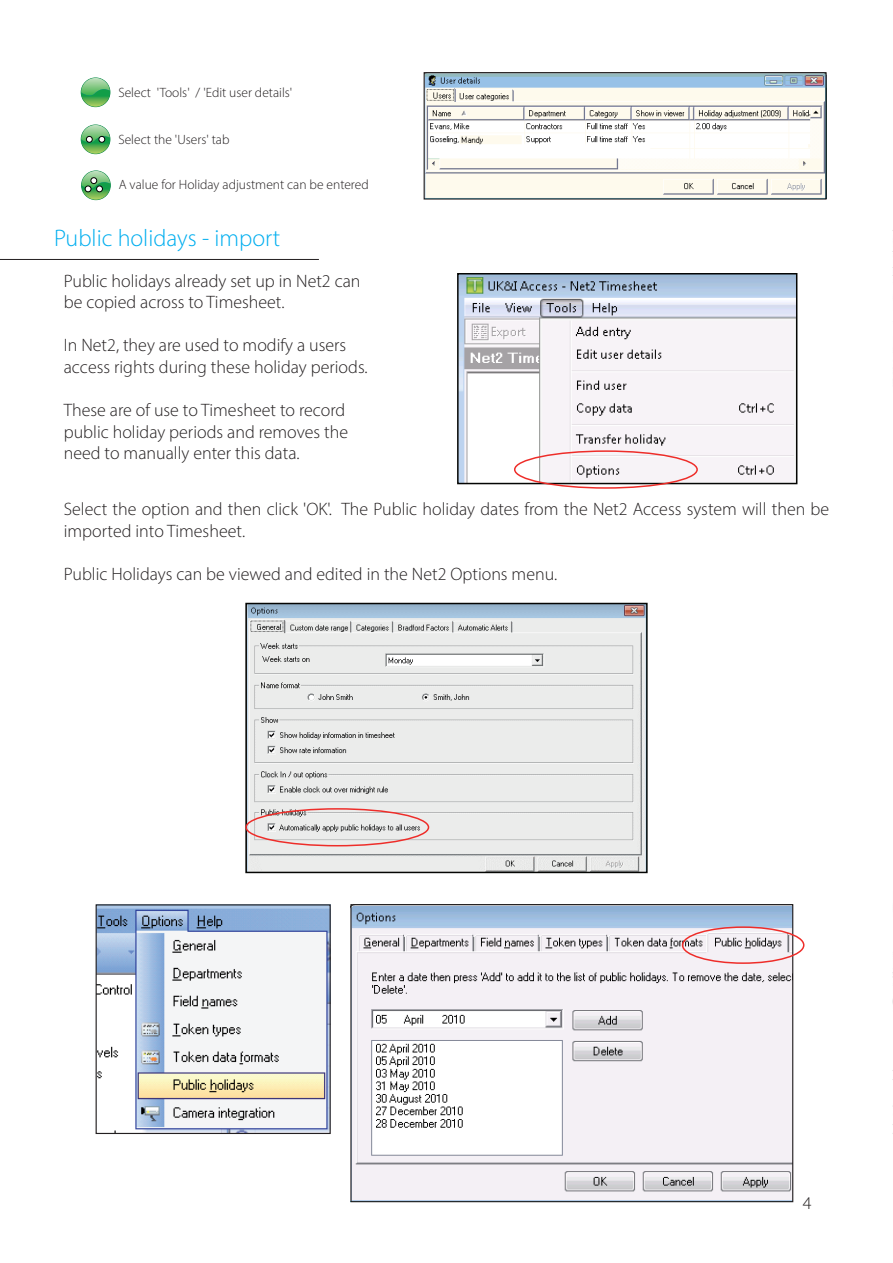
<style>
.page{position:relative;width:893px;height:1263px;background:#fff}
.page>*{position:absolute;margin:0;border:0;box-sizing:border-box;transform-origin:0 0}
.Section_title{font:300 24px "Myriad Pro";color:#00aeef}
.Text{font:300 18px/21.6px "Myriad Pro";color:#231f20}
.Text_9pt{font:300 13.5px "Myriad Pro";color:#231f20}
</style>
<div class="page">
<img style="left:892px;top:230px;width:1px;height:904px">
<svg style="left:81px;top:78px;width:29px;height:29px"></svg>
<svg style="left:81px;top:125px;width:29px;height:29px"></svg>
<div style="left:86px;top:136px;width:7px;height:7px;border:1px solid #000;border-radius:50%"></div>
<div style="left:81px;top:170px;width:30px;height:30px;border:1px solid #0b8c44;border-radius:50%"></div>
<svg style="left:82px;top:171px;width:28px;height:29px"></svg>
<div style="left:96px;top:185px;width:7px;height:7px;border:1px solid #000;border-radius:50%"></div>
<img style="left:426px;top:74px;width:399px;height:124px">
<div style="left:424px;top:72px;width:403px;height:128px;border:1px solid #231f20"></div>
<img style="left:460px;top:276px;width:334px;height:205px">
<div style="left:457px;top:273px;width:340px;height:211px;border:2px solid #040503"></div>
<div style="left:514px;top:450px;width:184px;height:39px;border:2px solid #ee2d29;border-radius:50%"></div>
<hr style="left:0;top:259px;width:319px;height:1px;background:#231f20">
<img style="left:98px;top:906px;width:231px;height:226px">
<div style="left:96px;top:904px;width:235px;height:230px;border:1px solid #231f20"></div>
<img style="left:352px;top:906px;width:439px;height:294px">
<div style="left:350px;top:904px;width:443px;height:298px;border:1px solid #231f20"></div>
<div style="left:682px;top:926px;width:122px;height:38px;border:2px solid #ee2d29;border-radius:50%"></div>
<img style="left:248px;top:606px;width:397px;height:264px">
<div style="left:245px;top:603px;width:403px;height:270px;border:2px solid #040503"></div>
<div style="left:245px;top:808px;width:184px;height:38px;border:2px solid #ee2d29;border-radius:50%"></div>
<p class="Text_9pt" style="left:118px;top:84px;width:175px">Select 'Tools' / 'Edit user details'</p>
<p class="Text_9pt" style="left:118px;top:132px;width:113px">Select the 'Users' tab</p>
<p class="Text_9pt" style="left:119px;top:176px;width:251px">A value for Holiday adjustment can be entered</p>
<p class="Section_title" style="left:54px;top:223px;width:228px">Public holidays - import</p>
<p class="Text" style="left:64px;top:270px;width:298px">Public holidays already set up in Net2 can be copied across to Timesheet.</p>
<p class="Text" style="left:64px;top:334px;width:305px">In Net2, they are used to modify a users access rights during these holiday periods.</p>
<p class="Text" style="left:64px;top:399px;width:286px">These are of use to Timesheet to record public holiday periods and removes the need to manually enter this data.</p>
<p class="Text" style="left:64px;top:498px;width:767px">Select the option and then click 'OK'. The Public holiday dates from the Net2 Access system will then be imported into Timesheet.</p>
<p class="Text" style="left:64px;top:563px;width:495px">Public Holidays can be viewed and edited in the Net2 Options menu.</p>
<p class="Text" style="left:803px;top:1192px;width:10px">4</p>
</div>
